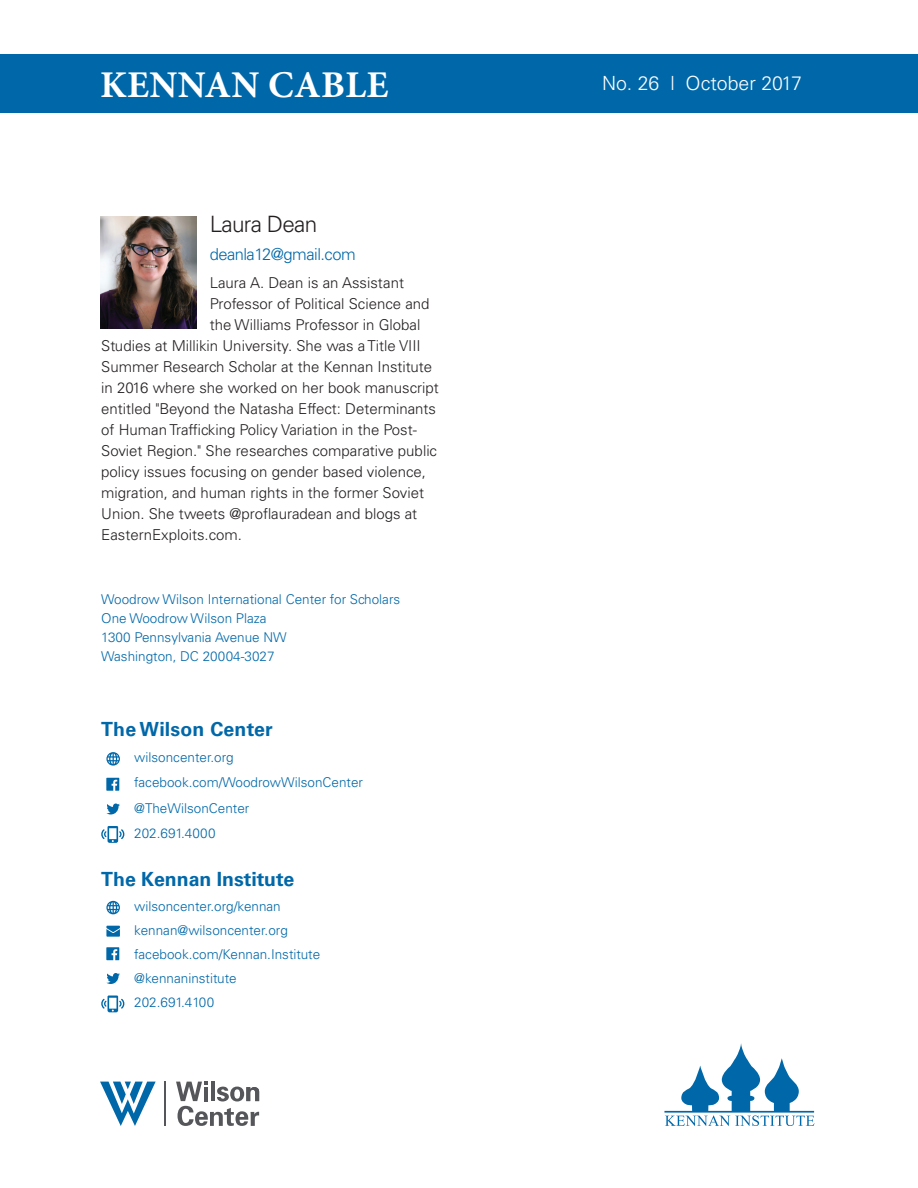
<style>
.page{position:relative;width:918px;height:1188px;background:#fff}
.page>*{position:absolute;margin:0;border:0;box-sizing:border-box;transform-origin:0 0}
.t1{font:700 37.8px "Minion Pro";letter-spacing:.01em;color:#fff}
.t2{font:300 22.5px "Univers LT Std";letter-spacing:-.03em;color:#231f20}
.t3{font:700 19.5px "Univers LT Std";color:#0068a9}
.t4{font:300 19.5px "Univers LT Std";color:#fff}
.t5{font:300 16.5px "Univers LT Std";letter-spacing:-.03em;color:#0068a9}
.t6{font:300 15px "Univers LT Std";color:#231f20}
.t7{font:300 13.5px/24px "Univers LT Std";color:#0068a9}
</style>
<div class="page">
<div style="left:0;top:54px;width:918px;height:59px;background:#0068a9"></div>
<svg style="left:664px;top:1043px;width:151px;height:83px"></svg>
<hr style="left:164px;top:1082px;width:2px;height:44px;background:#55565a">
<svg style="left:176px;top:1082px;width:83px;height:44px"></svg>
<svg style="left:100px;top:1082px;width:56px;height:44px"></svg>
<svg style="left:106px;top:973px;width:14px;height:11px"></svg>
<svg style="left:106px;top:926px;width:14px;height:11px"></svg>
<svg style="left:106px;top:901px;width:14px;height:13px"></svg>
<svg style="left:101px;top:996px;width:24px;height:16px"></svg>
<svg style="left:106px;top:947px;width:13px;height:13px"></svg>
<svg style="left:106px;top:804px;width:14px;height:10px"></svg>
<svg style="left:106px;top:752px;width:14px;height:14px"></svg>
<svg style="left:101px;top:826px;width:24px;height:17px"></svg>
<svg style="left:106px;top:778px;width:13px;height:13px"></svg>
<img style="left:100px;top:216px;width:96px;height:113px">
<h1 class="t1" style="left:100px;top:58px;width:290px">KENNAN CABLE</h1>
<h3 class="t4" style="left:602px;top:72px;width:201px">No. 26 l October 2017</h3>
<h2 class="t2" style="left:210px;top:211px;width:109px">Laura Dean</h2>
<p class="t5" style="left:210px;top:244px;width:148px">deanla12@gmail.com</p>
<p class="t6" style="left:210px;top:273px;width:196px">Laura A. Dean is an Assistant</p>
<p class="t6" style="left:210px;top:294px;width:221px">Professor of Political Science and</p>
<p class="t6" style="left:210px;top:315px;width:212px">the Williams Professor in Global</p>
<p class="t6" style="left:101px;top:336px;width:321px">Studies at Millikin University. She was a Title VIII</p>
<p class="t6" style="left:101px;top:357px;width:332px">Summer Research Scholar at the Kennan Institute</p>
<p class="t6" style="left:101px;top:378px;width:339px">in 2016 where she worked on her book manuscript</p>
<p class="t6" style="left:101px;top:399px;width:336px">entitled "Beyond the Natasha Effect: Determinants</p>
<p class="t6" style="left:101px;top:420px;width:317px">of Human Trafficking Policy Variation in the Post-</p>
<p class="t6" style="left:101px;top:441px;width:337px">Soviet Region." She researches comparative public</p>
<p class="t6" style="left:101px;top:462px;width:326px">policy issues focusing on gender based violence,</p>
<p class="t6" style="left:101px;top:483px;width:324px">migration, and human rights in the former Soviet</p>
<p class="t6" style="left:101px;top:504px;width:317px">Union. She tweets @proflauradean and blogs at</p>
<p class="t6" style="left:101px;top:525px;width:142px">EasternExploits.com.</p>
<p class="t7" style="left:101px;top:590px;width:301px;line-height:18.8px">Woodrow Wilson International Center for Scholars<br>One Woodrow Wilson Plaza<br>1300 Pennsylvania Avenue NW<br>Washington, DC 20004-3027</p>
<h3 class="t3" style="left:101px;top:718px;width:173px">The Wilson Center</h3>
<p class="t7" style="left:134px;top:744px;width:230px;line-height:25.5px">wilsoncenter.org facebook.com/WoodrowWilsonCenter @TheWilsonCenter<br>202.691.4000</p>
<h3 class="t3" style="left:101px;top:867px;width:194px">The Kennan Institute</h3>
<p class="t7" style="left:134px;top:894px;width:187px">wilsoncenter.org/kennan kennan@wilsoncenter.org facebook.com/Kennan.Institute @kennaninstitute<br>202.691.4100</p>
</div>
